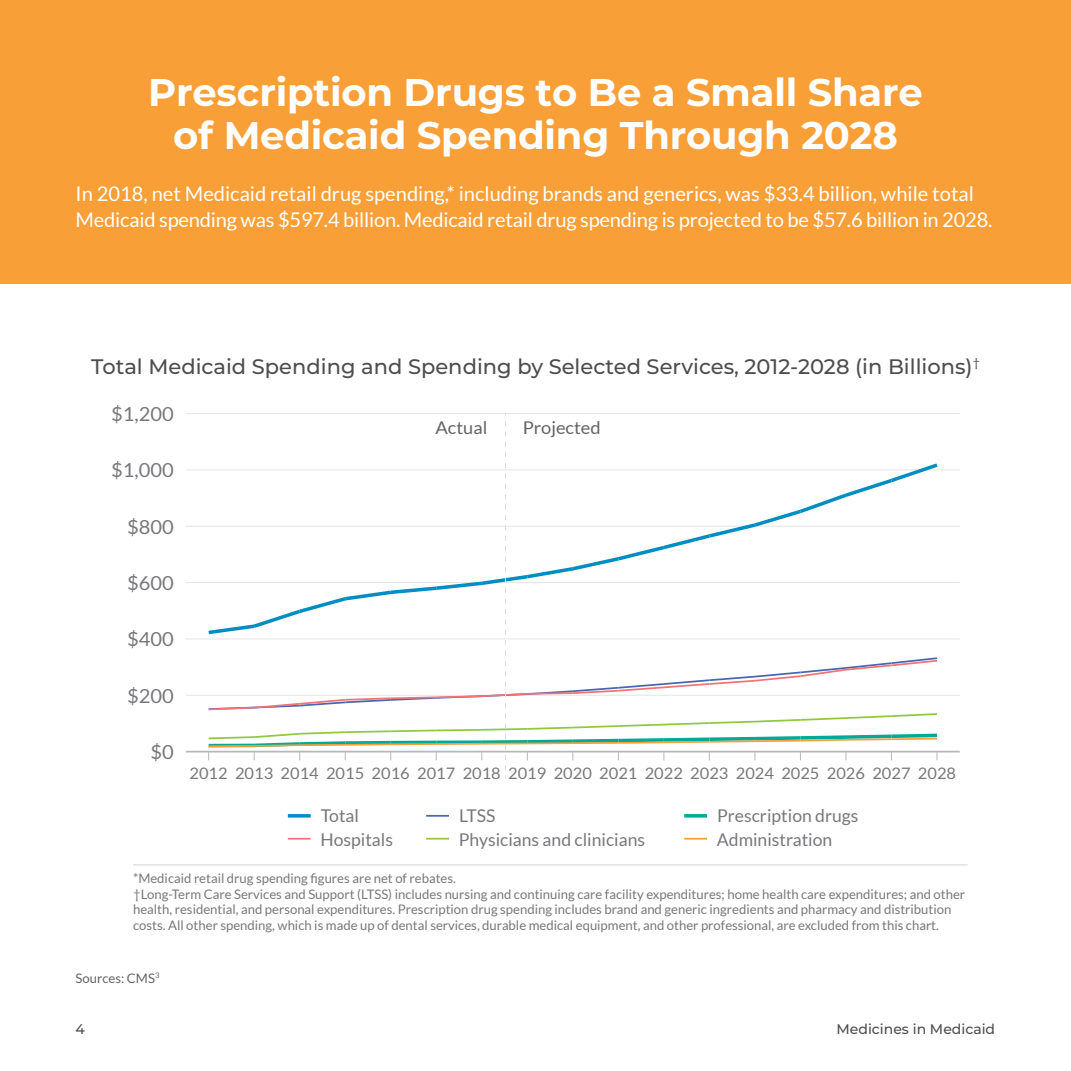
<style>
.page{position:relative;width:1071px;height:1071px;background:#fff}
.page>*{position:absolute;margin:0;border:0;box-sizing:border-box;transform-origin:0 0}
.t1{font:700 38.5px/43.8px "Montserrat";letter-spacing:-.005em;color:#fff;text-align:center}
.t2{font:500 21px "Montserrat";color:#4d4d4f}
.t3{font:20.12px/26.2px "Lato";letter-spacing:-.01em;color:#fff}
.t4{font:19.43px "Lato";color:#77787b;scale:1.04 1}
.t5{font:17.5px/24px "Lato";color:#77787b}
.t6{font:17.5px "Lato";color:#636466;scale:1.04 1}
.t7{font:15.75px "Lato";color:#77787b;scale:1.04 1}
.t8{font:500 14px "Montserrat";color:#4d4d4f}
.t9{font:13.12px/15.8px "Lato";color:#77787b}
.t10{font:13.12px "Lato";color:#636466}
</style>
<div class="page">
<div style="left:0;top:0;width:1071px;height:284px;background:#f99f38"></div>
<hr style="left:133px;top:864px;width:835px;height:1px;background:#d1d3d4">
<hr style="left:186px;top:751px;width:774px;height:2px;background:#b7b7b8">
<hr style="left:186px;top:695px;width:774px;height:1px;background:#e7e4e3">
<hr style="left:186px;top:638px;width:774px;height:1px;background:#e7e4e3">
<hr style="left:186px;top:582px;width:774px;height:1px;background:#e7e4e3">
<hr style="left:186px;top:526px;width:774px;height:1px;background:#e7e4e3">
<hr style="left:186px;top:469px;width:774px;height:1px;background:#e7e4e3">
<hr style="left:186px;top:413px;width:774px;height:1px;background:#e7e4e3">
<svg style="left:205px;top:413px;width:736px;height:365px"></svg>
<svg style="left:288px;top:814px;width:23px;height:4px"></svg>
<hr style="left:288px;top:838px;width:23px;height:2px;background:#f37376">
<hr style="left:426px;top:815px;width:23px;height:2px;background:#4768b1">
<hr style="left:426px;top:838px;width:23px;height:2px;background:#92c83e">
<svg style="left:684px;top:814px;width:23px;height:4px"></svg>
<hr style="left:684px;top:838px;width:23px;height:2px;background:#f99f38">
<h1 class="t1" style="left:148px;top:68px;width:776px">Prescription Drugs to Be a Small Share of Medicaid Spending Through 2028</h1>
<h3 class="t3" style="left:76px;top:181px;width:918px">In 2018, net Medicaid retail drug spending,* including brands and generics, was $33.4 billion, while total<br>Medicaid spending was $597.4 billion. Medicaid retail drug spending is projected to be $57.6 billion in 2028.</h3>
<h2 class="t2" style="left:91px;top:352px;width:890px">Total Medicaid Spending and Spending by Selected Services, 2012-2028 (in Billions)<sup>†</sup></h2>
<h3 class="t4" style="left:111px;top:403px;width:62px">$1,200</h3>
<h3 class="t4" style="left:111px;top:460px;width:62px">$1,000</h3>
<h3 class="t4" style="left:127px;top:516px;width:46px">$800</h3>
<h3 class="t4" style="left:127px;top:572px;width:46px">$600</h3>
<h3 class="t4" style="left:127px;top:629px;width:46px">$400</h3>
<h3 class="t4" style="left:127px;top:685px;width:46px">$200</h3>
<h3 class="t4" style="left:150px;top:741px;width:24px">$0</h3>
<h3 class="t6" style="left:436px;top:418px;width:51px">Actual</h3>
<h3 class="t6" style="left:523px;top:418px;width:77px">Projected</h3>
<p class="t7" style="left:190px;top:764px;width:739px">2012 2013 2014 2015 2016 2017 2018 2019 2020 2021 2022 2023 2024 2025 2026 2027 2028</p>
<h3 class="t5" style="left:321px;top:804px;width:74px">Total<br>Hospitals</h3>
<h3 class="t5" style="left:459px;top:804px;width:188px">LTSS<br>Physicians and clinicians</h3>
<h3 class="t5" style="left:717px;top:804px;width:143px">Prescription drugs<br>Administration</h3>
<p class="t9" style="left:133px;top:870px;width:834px">*Medicaid retail drug spending figures are net of rebates.<br>†Long-Term Care Services and Support (LTSS) includes nursing and continuing care facility expenditures; home health care expenditures; and other health, residential, and personal expenditures. Prescription drug spending includes brand and generic ingredients and pharmacy and distribution costs. All other spending, which is made up of dental services, durable medical equipment, and other professional, are excluded from this chart.</p>
<p class="t10" style="left:76px;top:970px;width:85px">Sources: CMS<sup>3</sup></p>
<p class="t8" style="left:76px;top:1019px;width:11px">4</p>
<p class="t8" style="left:837px;top:1019px;width:160px">Medicines in Medicaid</p>
</div>
